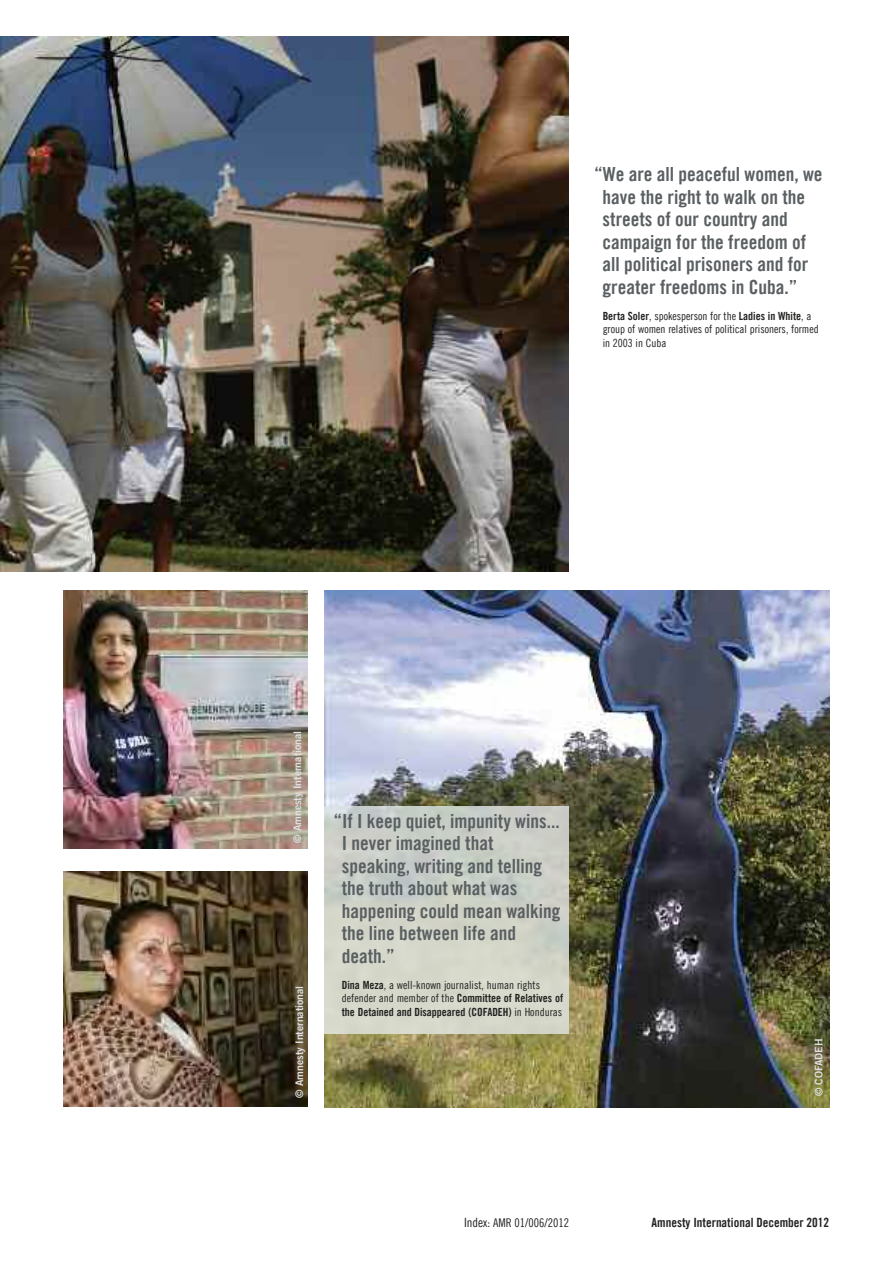
<style>
.page{position:relative;width:893px;height:1263px;background:#fff}
.page>*{position:absolute;margin:0;border:0;box-sizing:border-box;transform-origin:0 0}
.t1{font:19.5px/22.5px "Amnesty Trade Gothic Bd Cn 20";color:#5a5f62}
.t2{font:12.75px "Amnesty Trade Gothic Bd Cn 20";color:#222221}
.t3{font:12px "Amnesty Trade Gothic Cn 18";color:#222221}
.t4{font:11.25px/13.5px "Amnesty Trade Gothic Cn 18";color:#222221}
.t5{font:11.25px "Amnesty Trade Gothic Bd Cn 20";color:#222221}
.t6{font:10.5px "Amnesty Trade Gothic Bd 2";color:#dee0e2}
.s1{font-family:"Amnesty Trade Gothic Cn 18"}
.s2{font-family:"Amnesty Trade Gothic Bd Cn 20"}
.s3{font-size:12.75px}
</style>
<div class="page">
<img style="left:64px;top:590px;width:244px;height:258px">
<img style="left:325px;top:590px;width:504px;height:517px">
<img style="left:325px;top:806px;width:243px;height:227px">
<img style="left:64px;top:871px;width:244px;height:235px">
<img style="left:0;top:37px;width:568px;height:535px">
<p class="t1" style="left:603px;top:163px;width:221px;text-indent:-9px">“We are all peaceful women, we have the right to walk on the streets of our country and campaign for t he freedom of all political prisoners and for greater freedoms in Cuba.”</p>
<p class="t5" style="left:603px;top:309px;width:210px">Berta Soler<span class="s1">, spokesperson for the</span> Ladies in White<span class="s1">, a</span></p>
<p class="t4" style="left:603px;top:322px;width:218px">group of women relatives of political prisoners, formed in 2003 in Cuba</p>
<p class="t6" style="left:291px;top:843px;width:114px;rotate:-90deg">© Amnesty International</p>
<p class="t6" style="left:293px;top:1098px;width:114px;rotate:-90deg">© Amnesty International</p>
<p class="t1" style="left:342px;top:809px;width:220px;text-indent:-9px">“If I keep quiet, impunity wins...<br>I never imagined that speaking, writing and telling the truth about what was happening could mean walking the line between life and death.”</p>
<p class="t4" style="left:342px;top:978px;width:223px"><span class="s2">Dina Meza</span>, a well-known journalist, human rights defender and member of the <span class="s2">Committee of Relatives of</span></p>
<p class="t5" style="left:342px;top:1005px;width:222px">the Detained and Disappeared (COFADEH) <span class="s1">in Honduras</span></p>
<p class="t6" style="left:812px;top:1096px;width:59px;rotate:-90deg">© COFADEH</p>
<p class="t3" style="left:464px;top:1215px;width:106px"><span class="s3">Index:</span> AMR 01/006/2012</p>
<p class="t2" style="left:651px;top:1214px;width:179px">Amnesty International December 2012</p>
</div>
